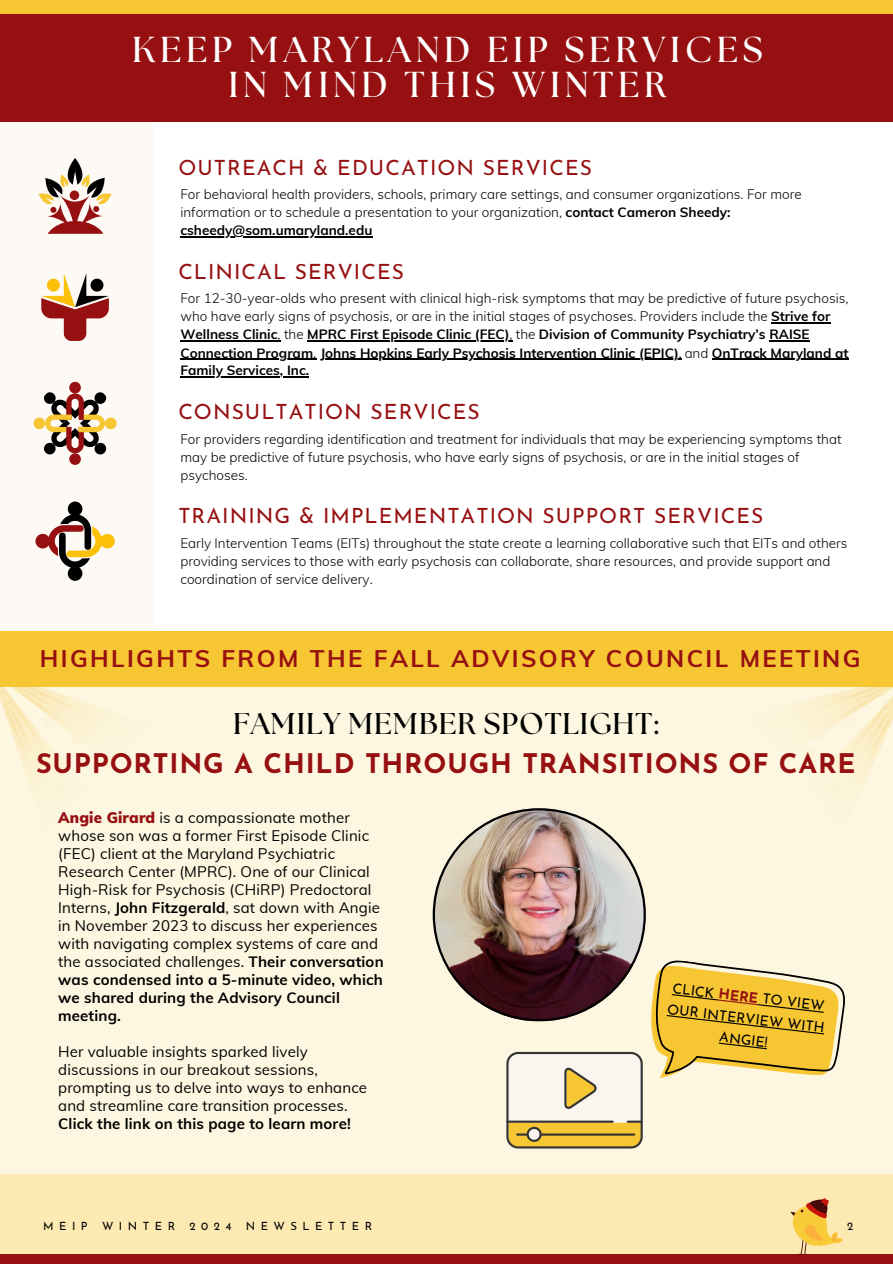
<style>
.page{position:relative;width:893px;height:1264px;background:#fff}
.page>*{position:absolute;margin:0;border:0;box-sizing:border-box;transform-origin:0 0}
.t1{font:700 36px/34.8px "The Seasons";letter-spacing:.13em;color:#fff;text-align:center}
.t2{font:700 30px "The Seasons";letter-spacing:.03em;color:#000}
.t3{font:700 27px "Josefin Sans";letter-spacing:.03em;color:#960f11}
.t4{font:700 24px "Muli";letter-spacing:.1em;color:#960f11}
.t5{font:21px "Josefin Sans";letter-spacing:.05em;color:#960f11}
.t6{font:15px/18px "Muli";letter-spacing:.01em;color:#000}
.t7{font:700 15px "Muli";letter-spacing:.01em;color:#000}
.t8{font:14.1px "Josefin Sans";color:#000}
.t9{font:300 13.5px/18px "Muli";color:#000}
.t10{font:700 13.5px "Muli";color:#000}
.t11{font:11.25px "Josefin Sans";letter-spacing:.48em;color:#000}
.s1{font-weight:700}
.s2{font-weight:300}
.s3{font-weight:400}
.s4{font-weight:900;color:#960f11}
.s5{font-weight:700;color:#960f11}
</style>
<div class="page">
<div style="left:0;top:671px;width:892px;height:503px;background:#fdf6e0"></div>
<div style="left:0;top:1174px;width:892px;height:89px;background:#fceab2"></div>
<div style="left:0;top:113px;width:153px;height:518px;background:#fdf9f5"></div>
<div style="left:0;top:0;width:892px;height:122px;background:#960f11"></div>
<svg style="left:0;top:687px;width:117px;height:120px"></svg>
<svg style="left:780px;top:687px;width:112px;height:118px"></svg>
<div style="left:0;top:631px;width:892px;height:56px;background:#f7c733"></div>
<div style="left:0;top:0;width:892px;height:13px;background:#f7c733"></div>
<div style="left:0;top:1253px;width:892px;height:10px;background:#960f11"></div>
<svg style="left:41px;top:273px;width:68px;height:68px"></svg>
<svg style="left:34px;top:382px;width:83px;height:83px"></svg>
<svg style="left:35px;top:501px;width:80px;height:80px"></svg>
<svg style="left:39px;top:158px;width:72px;height:75px"></svg>
<img style="left:432px;top:808px;width:213px;height:209px">
<div style="left:506px;top:1051px;width:136px;height:97px;border:2px solid #333;border-radius:11px"></div>
<hr style="left:507px;top:1120px;width:105px;height:2px;background:#333">
<svg style="left:784px;top:1198px;width:62px;height:57px"></svg>
<hr style="left:771px;top:322px;width:59px;height:1px;background:#000">
<hr style="left:180px;top:340px;width:97px;height:2px;background:#000">
<hr style="left:307px;top:340px;width:202px;height:2px;background:#000">
<hr style="left:769px;top:340px;width:40px;height:2px;background:#000">
<hr style="left:320px;top:359px;width:358px;height:1px;background:#000">
<hr style="left:711px;top:359px;width:137px;height:1px;background:#000">
<hr style="left:180px;top:376px;width:129px;height:2px;background:#000">
<hr style="left:180px;top:359px;width:133px;height:1px;background:#000">
<svg style="left:508px;top:957px;width:337px;height:190px"></svg>
<hr style="left:180px;top:236px;width:192px;height:2px;background:#000">
<p class="t1" style="left:132px;top:34px;width:632px">KEEP MARYLAND EIP SERVICES<br>IN MIND THIS WINTER</p>
<h4 class="t5" style="left:178px;top:159px;width:415px">OUTREACH &amp; EDUCATION SERVICES</h4>
<p class="t9" style="left:180px;top:185px;width:622px">For behavioral health providers, schools, primary care settings, and consumer organizations. For more information or to schedule a presentation to your organization, <span class="s1">contact Cameron Sheedy:</span></p>
<h2 class="t10" style="left:180px;top:222px;width:193px">csheedy@som.umaryland.edu</h2>
<p class="t5" style="left:178px;top:263px;width:227px">CLINICAL SERVICES</p>
<p class="t9" style="left:180px;top:289px;width:669px">For 12-30-year-olds who present with clinical high-risk symptoms that may be predictive of future psychosis, who have early signs of psychosis, or are in the initial stages of psychoses. Providers include the <span class="s1">Strive for</span></p>
<p class="t10" style="left:180px;top:326px;width:630px">Wellness Clinic<span class="s2">, the</span> MPRC First Episode Clinic (FEC)<span class="s2">, the</span> Division of Community Psychiatry’s RAISE</p>
<h5 class="t10" style="left:180px;top:344px;width:669px">Connection Program<span class="s3">,</span> Johns Hopkins Early Psychosis Intervention Clinic (EPIC)<span class="s3">,</span> <span class="s2">and</span> OnTrack Maryland at</h5>
<p class="t10" style="left:180px;top:362px;width:130px">Family Services, Inc.</p>
<p class="t5" style="left:178px;top:403px;width:303px">CONSULTATION SERVICES</p>
<p class="t9" style="left:180px;top:429px;width:662px">For providers regarding identification and treatment for individuals that may be experiencing symptoms that may be predictive of future psychosis, who have early signs of psychosis, or are in the initial stages of psychoses.</p>
<p class="t5" style="left:178px;top:507px;width:586px">TRAINING &amp; IMPLEMENTATION SUPPORT SERVICES</p>
<p class="t9" style="left:180px;top:533px;width:668px">Early Intervention Teams (EITs) throughout the state create a learning collaborative such that EITs and others providing services to those with early psychosis can collaborate, share resources, and provide support and coordination of service delivery.</p>
<p class="t4" style="left:40px;top:642px;width:822px">HIGHLIGHTS FROM THE FALL ADVISORY COUNCIL MEETING</p>
<p class="t2" style="left:233px;top:709px;width:427px">FAMILY MEMBER SPOTLIGHT:</p>
<h5 class="t3" style="left:36px;top:753px;width:820px">SUPPORTING A CHILD THROUGH TRANSITIONS OF CARE</h5>
<p class="t6" style="left:58px;top:807px;width:327px"><span class="s4">Angie Girard</span> is a compassionate mother whose son was a former First Episode Clinic (FEC) client at the Maryland Psychiatric Research Center (MPRC). One of our Clinical High-Risk for Psychosis (CHiRP) Predoctoral Interns, <span class="s1">John Fitzgerald</span>, sat down with Angie in November 2023 to discuss her experiences with navigating complex systems of care and the associated challenges. <span class="s1">Their conversation was condensed into a 5-minute video, which we shared during the Advisory Council meeting.</span></p>
<p class="t6" style="left:58px;top:1041px;width:310px">Her valuable insights sparked lively discussions in our breakout sessions, prompting us to delve into ways to enhance and streamline care transition processes.</p>
<p class="t7" style="left:58px;top:1113px;width:294px">Click the link on this page to learn more!</p>
<p class="t8" style="left:673px;top:981px;width:154px;rotate:7deg">CLICK <span class="s5">HERE</span> TO VIEW</p>
<p class="t8" style="left:720px;top:1030px;width:50px;rotate:7deg">ANGIE!</p>
<p class="t8" style="left:668px;top:1002px;width:160px;rotate:7deg">OUR INTERVIEW WITH</p>
<h5 class="t11" style="left:43px;top:1221px;width:46px">MEIP</h5>
<h5 class="t11" style="left:102px;top:1221px;width:74px">WINTER</h5>
<h5 class="t11" style="left:189px;top:1221px;width:43px">2024</h5>
<h5 class="t11" style="left:246px;top:1221px;width:128px">NEWSLETTER</h5>
<p class="t11" style="left:847px;top:1221px;width:8px">2</p>
</div>
